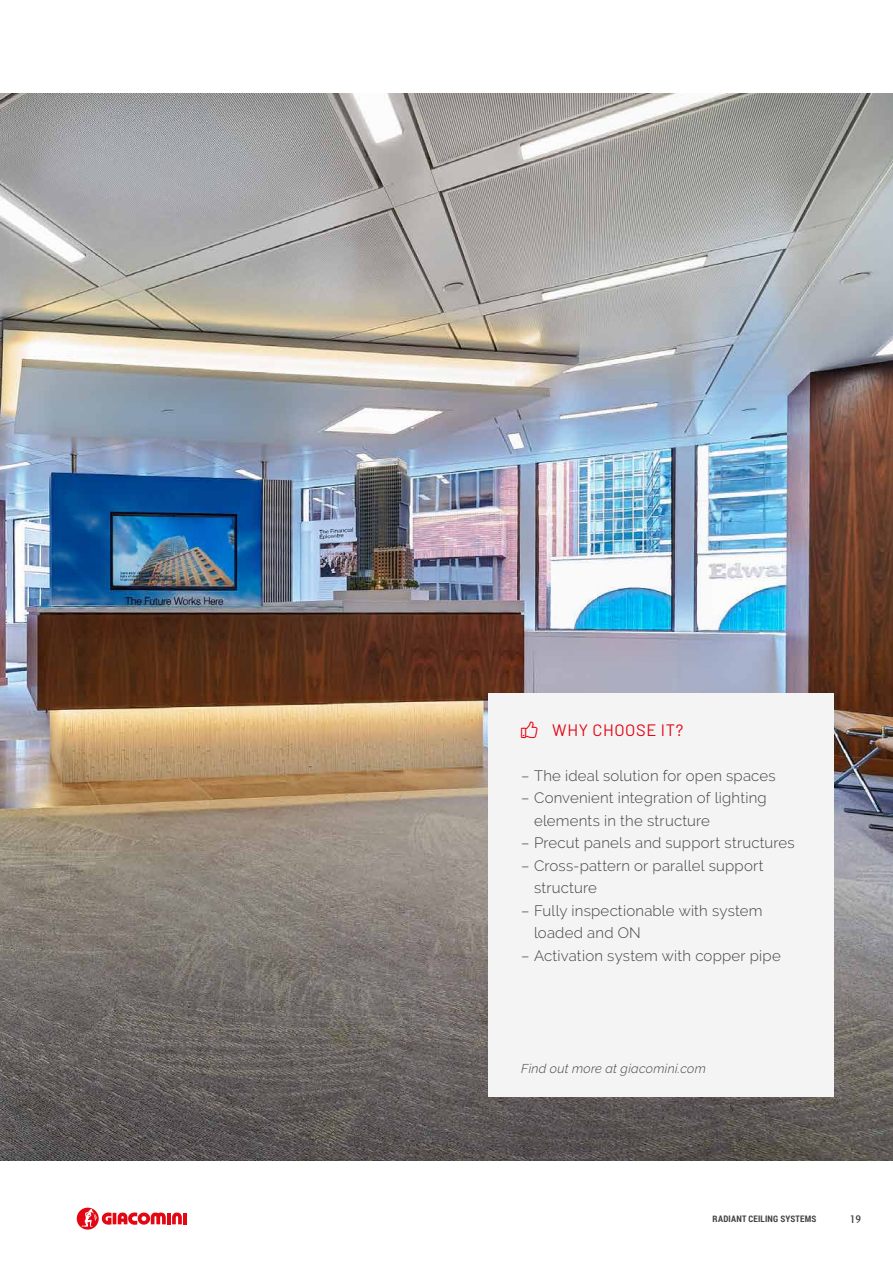
<style>
.page{position:relative;width:893px;height:1263px;background:#fff}
.page>*{position:absolute;margin:0;border:0;box-sizing:border-box;transform-origin:0 0}
.t1{font:16.5px "Barlow";letter-spacing:.035em;color:#e30613}
.t2{font:300 15px/22.5px "Raleway";letter-spacing:.015em;color:#424241}
.t3{font:italic 300 12.75px "Raleway";letter-spacing:.02em;color:#424241}
.t4{font:500 condensed 12px "Modena";color:#424241}
.t5{font:700 9px "Roboto Condensed";letter-spacing:.025em;color:#424241}
</style>
<div class="page">
<hr style="left:167px;top:1213px;width:4px;height:11px;background:#e30613">
<svg style="left:172px;top:1212px;width:10px;height:12px"></svg>
<hr style="left:183px;top:1213px;width:4px;height:11px;background:#e30613">
<svg style="left:77px;top:1207px;width:22px;height:23px"></svg>
<svg style="left:81px;top:1209px;width:85px;height:18px"></svg>
<img style="left:0;top:94px;width:893px;height:1067px">
<div style="left:488px;top:693px;width:345px;height:404px;background:#f4f4f4"></div>
<p class="t1" style="left:521px;top:718px;width:164px">▼◆▲◆ WHY CHOOSE IT?</p>
<p class="t2" style="left:521px;top:764px;width:256px">– The ideal solution for open spaces</p>
<p class="t2" style="left:534px;top:786px;width:234px;text-indent:-13px">– Convenient integration of lighting elements in the structure</p>
<p class="t2" style="left:521px;top:831px;width:275px">– Precut panels and support structures</p>
<p class="t2" style="left:534px;top:854px;width:231px;text-indent:-13px">– Cross-pattern or parallel support structure</p>
<p class="t2" style="left:534px;top:899px;width:230px;text-indent:-13px">– Fully inspectionable with system loaded and ON</p>
<p class="t2" style="left:521px;top:944px;width:261px">– Activation system with copper pipe</p>
<p class="t3" style="left:521px;top:1061px;width:186px">Find out more at giacomini.com</p>
<p class="t5" style="left:713px;top:1212px;width:105px">RADIANT CEILING SYSTEMS</p>
<p class="t4" style="left:850px;top:1213px;width:13px">19</p>
</div>
